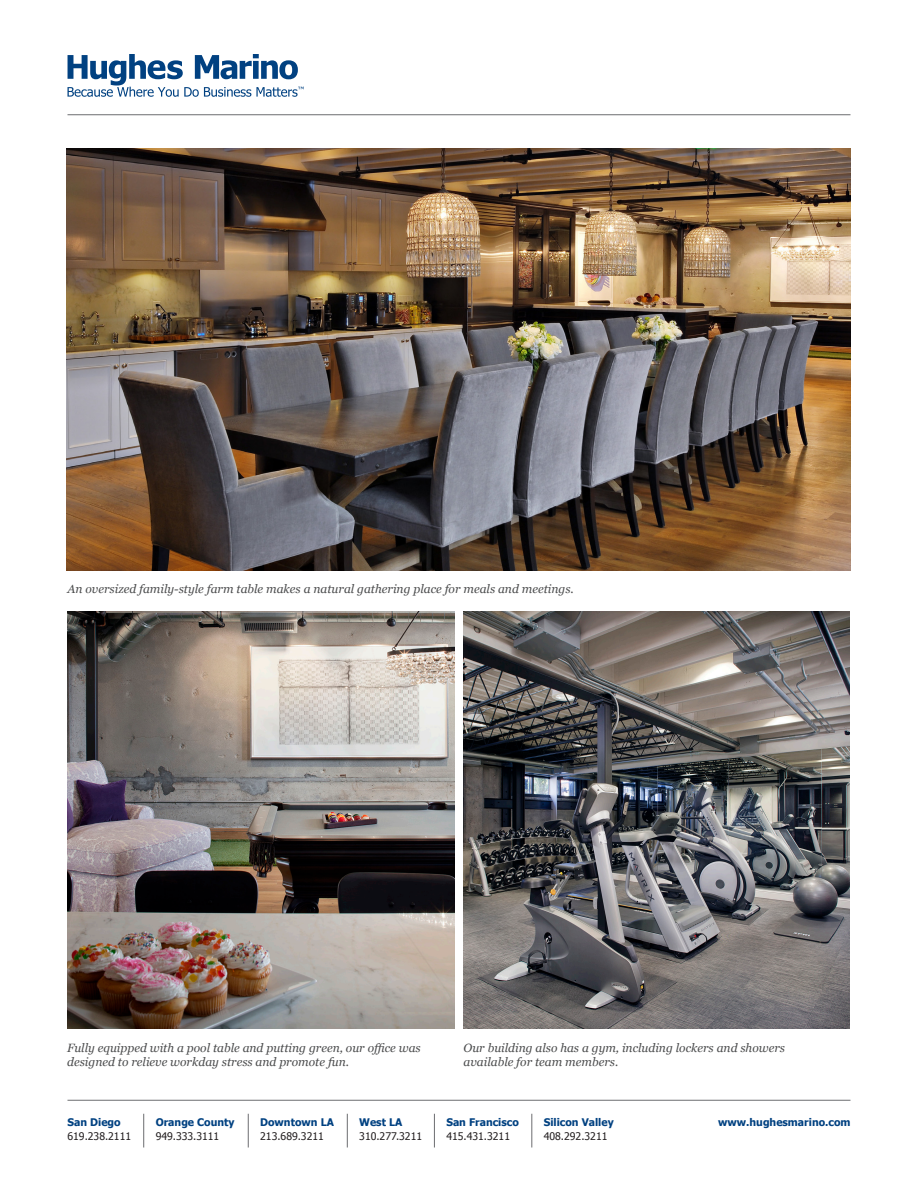
<style>
.page{position:relative;width:918px;height:1188px;background:#fff}
.page>*{position:absolute;margin:0;border:0;box-sizing:border-box;transform-origin:0 0}
.bio_body{font:italic 12px/14.4px "Georgia";color:#4b4c4d}
.t1{font:700 10.5px "Tahoma";color:#014181}
.t2{font:10.5px "Tahoma";color:#231f20}
</style>
<div class="page">
<svg style="left:68px;top:54px;width:236px;height:43px"></svg>
<hr style="left:68px;top:1100px;width:782px;height:1px;background:#6c6d70">
<hr style="left:143px;top:1114px;width:1px;height:34px;background:#6c6d70">
<hr style="left:248px;top:1114px;width:1px;height:34px;background:#6c6d70">
<hr style="left:347px;top:1114px;width:1px;height:34px;background:#6c6d70">
<hr style="left:434px;top:1114px;width:1px;height:34px;background:#6c6d70">
<hr style="left:532px;top:1114px;width:1px;height:34px;background:#6c6d70">
<hr style="left:68px;top:114px;width:782px;height:1px;background:#6c6d70">
<img style="left:68px;top:611px;width:386px;height:418px">
<img style="left:67px;top:148px;width:783px;height:422px">
<img style="left:463px;top:611px;width:387px;height:418px">
<p class="bio_body" style="left:68px;top:581px;width:508px">An oversized family-style farm table makes a natural gathering place for meals and meetings.</p>
<p class="bio_body" style="left:67px;top:1040px;width:355px">Fully equipped with a pool table and putting green, our office was designed to relieve workday stress and promote fun.</p>
<p class="bio_body" style="left:464px;top:1040px;width:323px">Our building also has a gym, including lockers and showers available for team members.</p>
<p class="t1" style="left:68px;top:1115px;width:55px">San Diego</p>
<p class="t2" style="left:68px;top:1129px;width:65px">619.238.2111</p>
<p class="t1" style="left:156px;top:1115px;width:80px">Orange County</p>
<p class="t2" style="left:156px;top:1129px;width:65px">949.333.3111</p>
<p class="t1" style="left:260px;top:1115px;width:75px">Downtown LA</p>
<p class="t2" style="left:260px;top:1129px;width:65px">213.689.3211</p>
<p class="t1" style="left:359px;top:1115px;width:45px">West LA</p>
<p class="t1" style="left:718px;top:1115px;width:134px">www.hughesmarino.com</p>
<p class="t2" style="left:359px;top:1129px;width:64px">310.277.3211</p>
<p class="t1" style="left:446px;top:1115px;width:74px">San Francisco</p>
<p class="t2" style="left:446px;top:1129px;width:65px">415.431.3211</p>
<p class="t1" style="left:544px;top:1115px;width:71px">Silicon Valley</p>
<p class="t2" style="left:544px;top:1129px;width:65px">408.292.3211</p>
</div>
